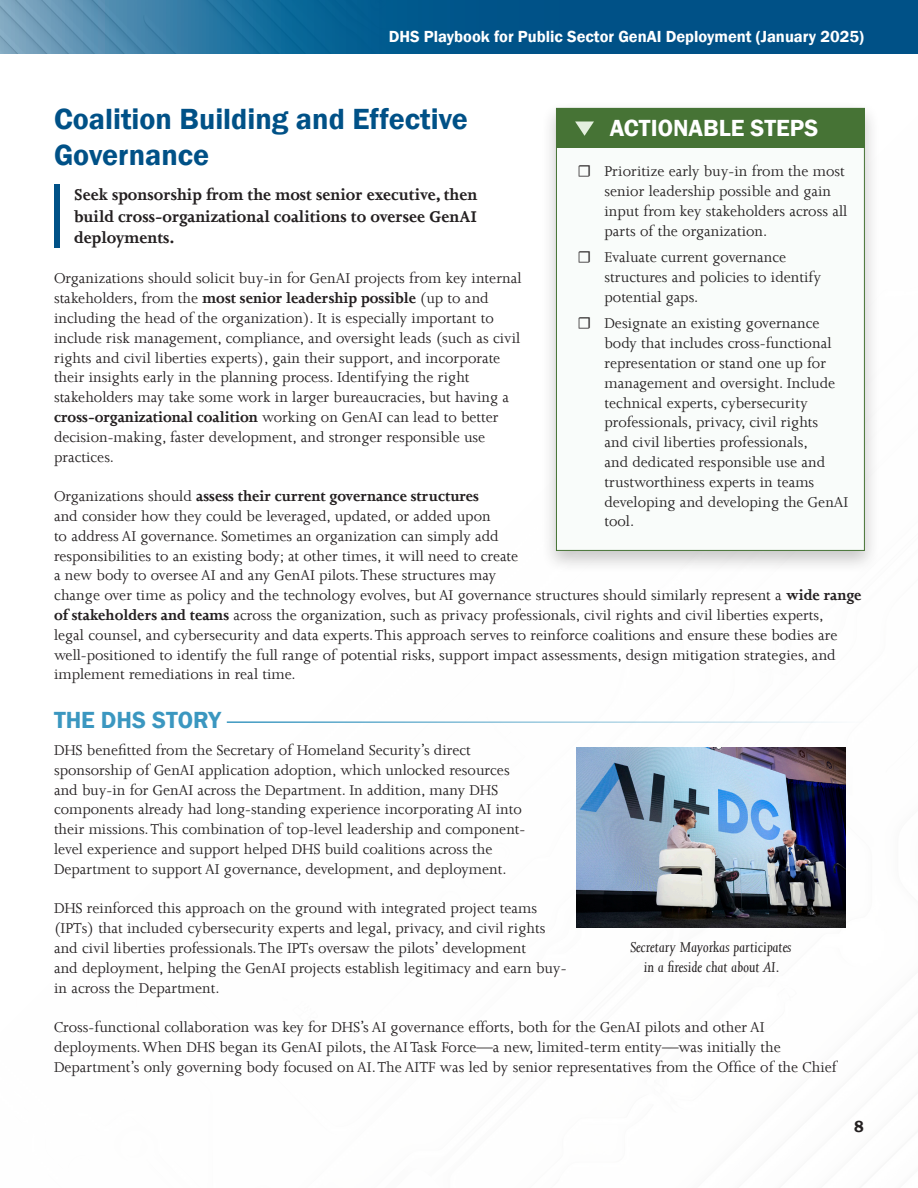
<style>
.page{position:relative;width:918px;height:1188px;background:#fff}
.page>*{position:absolute;margin:0;border:0;box-sizing:border-box;transform-origin:0 0}
.t1{font:600 30px/36px "Franklin Gothic";color:#005187}
.t2{font:600 24px "Franklin Gothic";color:#fff}
.t3{font:600 24px "Franklin Gothic";color:#3b97c0}
.t4{font:700 18px/21.6px "Joanna";color:#231f20;text-align:justify}
.t5{font:16.5px/19.8px "Joanna";color:#231f20}
.t6{font:600 16.5px "Franklin Gothic";color:#fff}
.t7{font:italic 16.5px "Joanna";color:#231f20}
.t8{font:600 16.5px "Franklin Gothic";color:#231f20}
.s1{font-weight:700}
.s2{font-family:"Minion Pro"}
</style>
<div class="page">
<svg style="left:0;top:0;width:918px;height:54px;background:#166494"></svg>
<div style="left:541px;top:101px;width:339px;height:473px;background:#231f20;opacity:.25"></div>
<div style="left:556px;top:108px;width:309px;height:443px;background:#f9fcfa;border:1px solid #467335"></div>
<div style="left:54px;top:184px;width:5px;height:64px;background:#005187"></div>
<hr style="left:227px;top:721px;width:637px;height:2px;background:#3b97c0">
<div style="left:556px;top:108px;width:309px;height:40px;background:#467335"></div>
<svg style="left:575px;top:121px;width:19px;height:15px"></svg>
<img style="left:576px;top:747px;width:270px;height:180px">
<p class="t6" style="left:389px;top:26px;width:477px">DHS Playbook for Public Sector GenAI Deployment (January 2025)</p>
<h2 class="t1" style="left:54px;top:101px;width:415px">Coalition Building and Effective<br>Governance</h2>
<p class="t4" style="left:74px;top:183px;width:405px">Seek sponsorship from the most senior executive, then build cross-organizational coalitions to oversee GenAI deployments.</p>
<p class="t5" style="left:54px;top:268px;width:469px">Organizations should solicit buy-in for GenAI projects from key internal stakeholders, from the <span class="s1">most senior leadership possible</span> (up to and including the head of the organization). It is especially important to include risk management, compliance, and oversight leads (such as civil rights and civil liberties experts), gain their support, and incorporate their insights early in the planning process. Identifying the right stakeholders may take some work in larger bureaucracies, but having a <span class="s1">cross-organizational coalition</span> working on GenAI can lead to better decision-making, faster development, and stronger responsible use practices.</p>
<p class="t5" style="left:54px;top:486px;width:466px">Organizations should <span class="s1">assess their current governance structures<br></span>and consider how they could be leveraged, updated, or added upon<br>to address AI governance. Sometimes an organization can simply add responsibilities to an existing body; at other times, it will need to create a new body to oversee AI and any GenAI pilots.These structures may</p>
<h3 class="t2" style="left:610px;top:113px;width:210px">ACTIONABLE STEPS</h3>
<p class="t5" style="left:605px;top:161px;width:244px;text-indent:-27px"><span class="s2">☐</span> Prioritize early buy-in from the most senior leadership possible and gain input from key stakeholders across all parts of the organization.</p>
<p class="t5" style="left:605px;top:247px;width:218px;text-indent:-27px"><span class="s2">☐</span> Evaluate current governance structures and policies to identify potential gaps.</p>
<p class="t5" style="left:605px;top:313px;width:245px;text-indent:-27px"><span class="s2">☐</span> Designate an existing governance body that includes cross-functional representation or stand one up for management and oversight. Include technical experts, cybersecurity professionals, privacy, civil rights<br>and civil liberties professionals,<br>and dedicated responsible use and trustworthiness experts in teams developing and developing the GenAI tool.</p>
<p class="t5" style="left:54px;top:585px;width:809px">change over time as policy and the technology evolves, but AI governance structures should similarly represent a <span class="s1">wide range of stakeholders and teams</span> across the organization, such as privacy professionals, civil rights and civil liberties experts,<br>legal counsel, and cybersecurity and data experts.This approach serves to reinforce coalitions and ensure these bodies are well-positioned to identify the full range of potential risks, support impact assessments, design mitigation strategies, and implement remediations in real time.</p>
<h4 class="t3" style="left:54px;top:706px;width:169px">THE DHS STORY</h4>
<p class="t5" style="left:54px;top:740px;width:473px">DHS benefitted from the Secretary of Homeland Security’s direct sponsorship of GenAI application adoption, which unlocked resources and buy-in for GenAI across the Department. In addition, many DHS components already had long-standing experience incorporating AI into their missions.This combination of top-level leadership and component&shy;level experience and support helped DHS build coalitions across the Department to support AI governance, development, and deployment.</p>
<p class="t5" style="left:54px;top:898px;width:514px">DHS reinforced this approach on the ground with integrated project teams (IPTs) that included cybersecurity experts and legal, privacy, and civil rights and civil liberties professionals.The IPTs oversaw the pilots’ development<br>and deployment, helping the GenAI projects establish legitimacy and earn buy&shy;in across the Department.</p>
<p class="t5" style="left:54px;top:1017px;width:784px">Cross-functional collaboration was key for DHS’s AI governance efforts, both for the GenAI pilots and other AI deployments.When DHS began its GenAI pilots, the AI Task Force—a new, limited-term entity—was initially the<br>Department’s only governing body focused on AI.The AITF was led by senior representatives from the Office of the Chief</p>
<p class="t7" style="left:630px;top:937px;width:163px">Secretary Mayorkas participates</p>
<p class="t7" style="left:644px;top:957px;width:137px">in a fireside chat about AI.</p>
<p class="t8" style="left:854px;top:1116px;width:11px">8</p>
</div>
